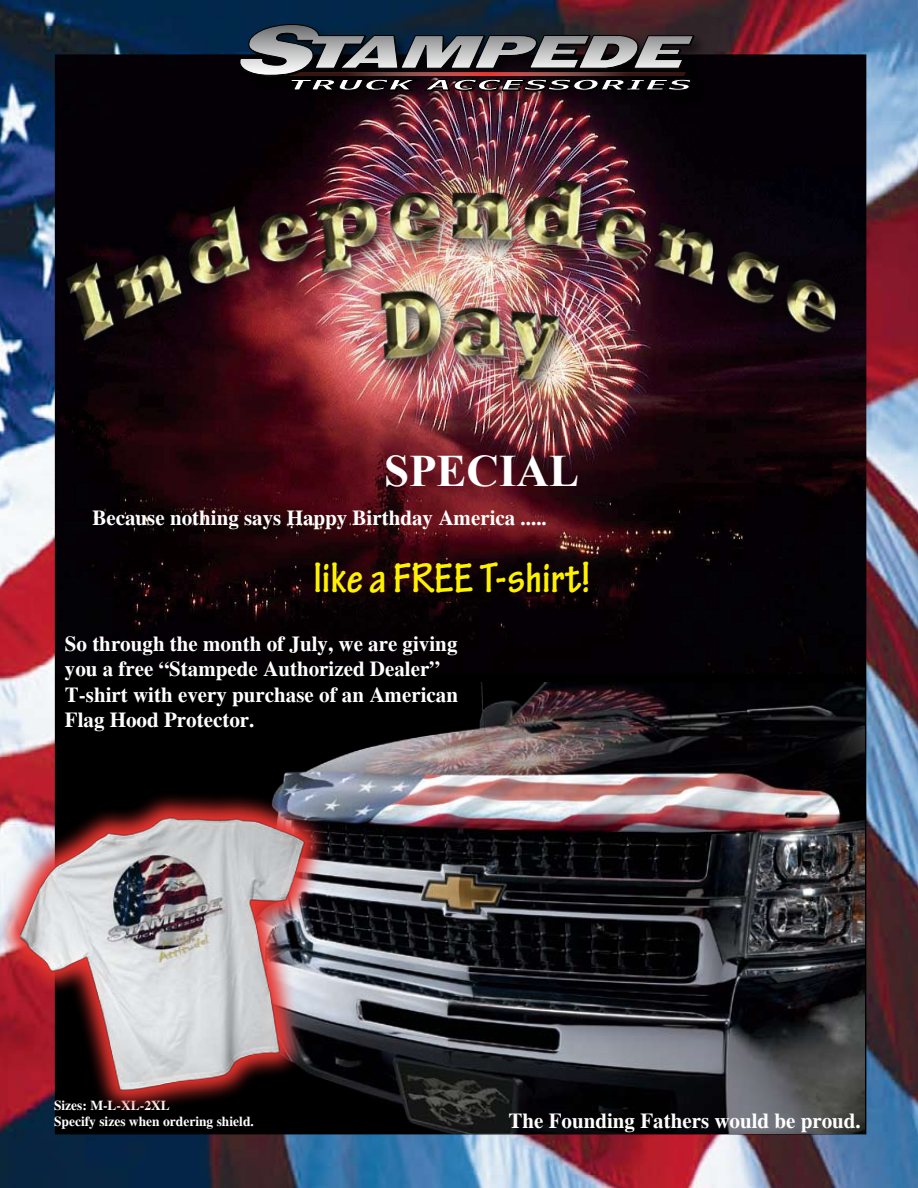
<style>
.page{position:relative;width:918px;height:1188px;background:#fff}
.page>*{position:absolute;margin:0;border:0;box-sizing:border-box;transform-origin:0 0}
.t1{font:700 condensed 45px "Tekton Pro";color:#fff200}
.t2{font:700 45px "Times New Roman";color:#fff}
.t3{font:700 21px/25.2px "Times";color:#fff}
.t4{font:700 13.5px/16.2px "Times";color:#fff}
</style>
<div class="page">
<img style="left:0;top:0;width:918px;height:1188px">
<img style="left:185px;top:682px;width:679px;height:452px">
<svg style="left:0;top:790px;width:326px;height:323px;background:#61393f"></svg>
<img style="left:21px;top:813px;width:287px;height:282px">
<div style="left:238px;top:23px;width:470px;height:82px;background:#000;opacity:.5"></div>
<svg style="left:236px;top:23px;width:460px;height:68px;background:#555257"></svg>
<h1 class="t2" style="left:384px;top:440px;width:197px">SPECIAL</h1>
<p class="t3" style="left:92px;top:505px;width:456px">Because nothing says Happy Birthday America .....</p>
<h1 class="t1" style="left:313px;top:552px;width:279px">like a FREE T-shirt!</h1>
<p class="t3" style="left:65px;top:631px;width:395px">So through the month of July, we are giving you a free “Stampede Authorized Dealer” T-shirt with every purchase of an American Flag Hood Protector.</p>
<p class="t4" style="left:54px;top:1097px;width:201px">Sizes: M-L-XL-2XL<br>Specify sizes when ordering shield.</p>
<p class="t3" style="left:508px;top:1108px;width:354px">The Founding Fathers would be proud.</p>
</div>
